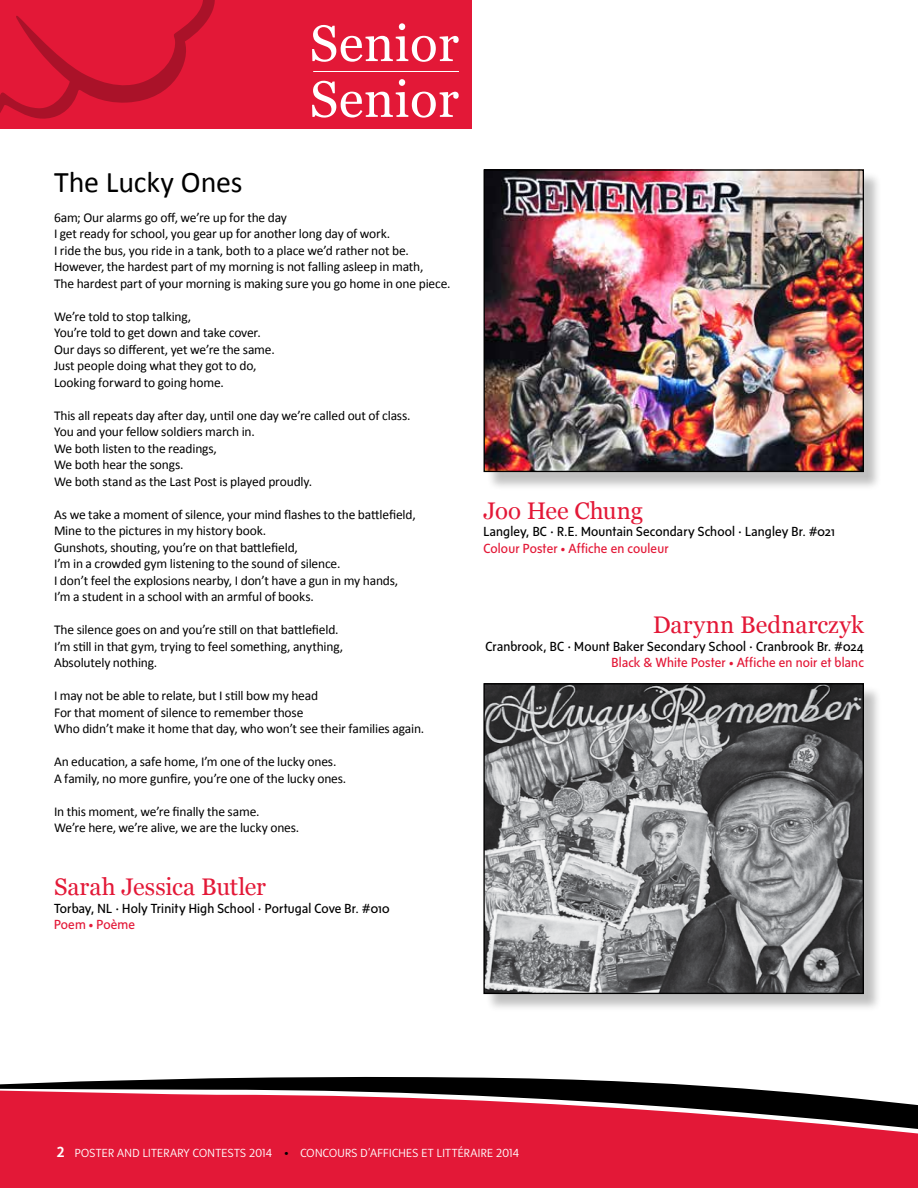
<style>
.page{position:relative;width:918px;height:1188px;background:#fff}
.page>*{position:absolute;margin:0;border:0;box-sizing:border-box;transform-origin:0 0}
.t1{font:51px/55.8px "Georgia";letter-spacing:.01em;color:#fff}
.t2{font:30px "Calibri";letter-spacing:-.005em;color:#000}
.t3{font:24px "Georgia";color:#e31837}
.t4{font:13.5px/16.5px "Calibri";letter-spacing:-.015em;color:#000}
.t5{font:13.5px/16.5px "Sense";letter-spacing:.01em;color:#000}
.t6{font:300 12px "Sense";letter-spacing:.025em;color:#fff}
.s1{font-family:"Georgia"}
.s2{color:#e31837}
.s3{font-weight:500;font-size:15px}
.s4{font-family:"Georgia";font-weight:400;color:#000}
</style>
<div class="page">
<div style="left:0;top:1173px;width:918px;height:15px;background:#e31837"></div>
<div style="left:0;top:1168px;width:918px;height:5px;background:#e31837"></div>
<svg style="left:0;top:1076px;width:918px;height:92px;background:#bc3045"></svg>
<div style="left:486px;top:172px;width:397px;height:319px;background:#000;opacity:.25"></div>
<img style="left:486px;top:171px;width:376px;height:299px">
<div style="left:484px;top:169px;width:380px;height:303px;border:1px solid #000"></div>
<div style="left:486px;top:685px;width:397px;height:328px;background:#000;opacity:.25"></div>
<img style="left:485px;top:685px;width:377px;height:307px">
<div style="left:483px;top:683px;width:381px;height:311px;border:1px solid #000"></div>
<div style="left:0;top:0;width:471px;height:129px;background:#e31837"></div>
<svg style="left:0;top:0;width:215px;height:119px"></svg>
<hr style="left:313px;top:71px;width:146px;height:1px;background:#fff">
<h1 class="t1" style="left:310px;top:17px;width:151px">Senior<br>Senior</h1>
<h2 class="t2" style="left:54px;top:163px;width:190px">The Lucky Ones</h2>
<p class="t4" style="left:54px;top:209px;width:398px">6am; Our alarms go off, we’re up for the day<br>I get ready for school, you gear up for another long day of work.<br>I ride the bus, you ride in a tank, both to a place we’d rather not be.<br>However, the hardest part of my morning is not falling asleep in math,<br>The hardest part of your morning is making sure you go home in one piece.</p>
<p class="t4" style="left:54px;top:308px;width:222px">We’re told to stop talking,<br>You’re told to get down and take cover.<br>Our days so different, yet we’re the same.<br>Just people doing what they got to do, Looking forward to going home.</p>
<p class="t4" style="left:54px;top:407px;width:358px">This all repeats day after day, until one day we’re called out of class.<br>You and your fellow soldiers march in.<br>We both listen to the readings,<br>We both hear the songs.<br>We both stand as the Last Post is played proudly.</p>
<p class="t4" style="left:54px;top:506px;width:363px">As we take a moment of silence, your mind flashes to the battlefield, Mine to the pictures in my history book.<br>Gunshots, shouting, you’re on that battlefield,<br>I’m in a crowded gym listening to the sound of silence.<br>I don’t feel the explosions nearby, I don’t have a gun in my hands, I’m a student in a school with an armful of books.</p>
<p class="t4" style="left:54px;top:622px;width:291px">The silence goes on and you’re still on that battlefield.<br>I’m still in that gym, trying to feel something, anything,<br>Absolutely nothing.</p>
<p class="t4" style="left:54px;top:688px;width:372px">I may not be able to relate, but I still bow my head<br>For that moment of silence to remember those<br>Who didn’t make it home that day, who won’t see their families again.</p>
<p class="t4" style="left:54px;top:754px;width:294px">An education, a safe home, I’m one of the lucky ones.<br>A family, no more gunfire, you’re one of the lucky ones.</p>
<p class="t4" style="left:54px;top:803px;width:247px">In this moment, we’re finally the same.<br>We’re here, we’re alive, we are the lucky ones.</p>
<h3 class="t3" style="left:54px;top:872px;width:213px">Sarah Jessica Butler</h3>
<p class="t5" style="left:54px;top:900px;width:337px">Torbay, NL <span class="s1">·</span> Holy Trinity High School <span class="s1">·</span> Portugal Cove Br. #010<br><span class="s2">Poem • Poème</span></p>
<h3 class="t3" style="left:484px;top:496px;width:161px">Joo Hee Chung</h3>
<p class="t5" style="left:484px;top:523px;width:353px">Langley, BC <span class="s1">·</span> R.E. Mountain Secondary School <span class="s1">·</span> Langley Br. #021<br><span class="s2">Colour Poster • Affiche en couleur</span></p>
<h3 class="t3" style="left:653px;top:610px;width:213px">Darynn Bednarczyk</h3>
<p class="t5" style="left:486px;top:637px;width:380px;text-align:right">Cranbrook, BC <span class="s1">·</span> Mount Baker Secondary School <span class="s1">·</span> Cranbrook Br. #024<br><span class="s2">Black &amp; White Poster • Affiche en noir et blanc</span></p>
<p class="t6" style="left:57px;top:1146px;width:464px"><span class="s3">2</span> POSTER AND LITERARY CONTESTS 2014 <span class="s4">•</span> CONCOURS D’AFFICHES ET LITTÉRAIRE 2014</p>
</div>
